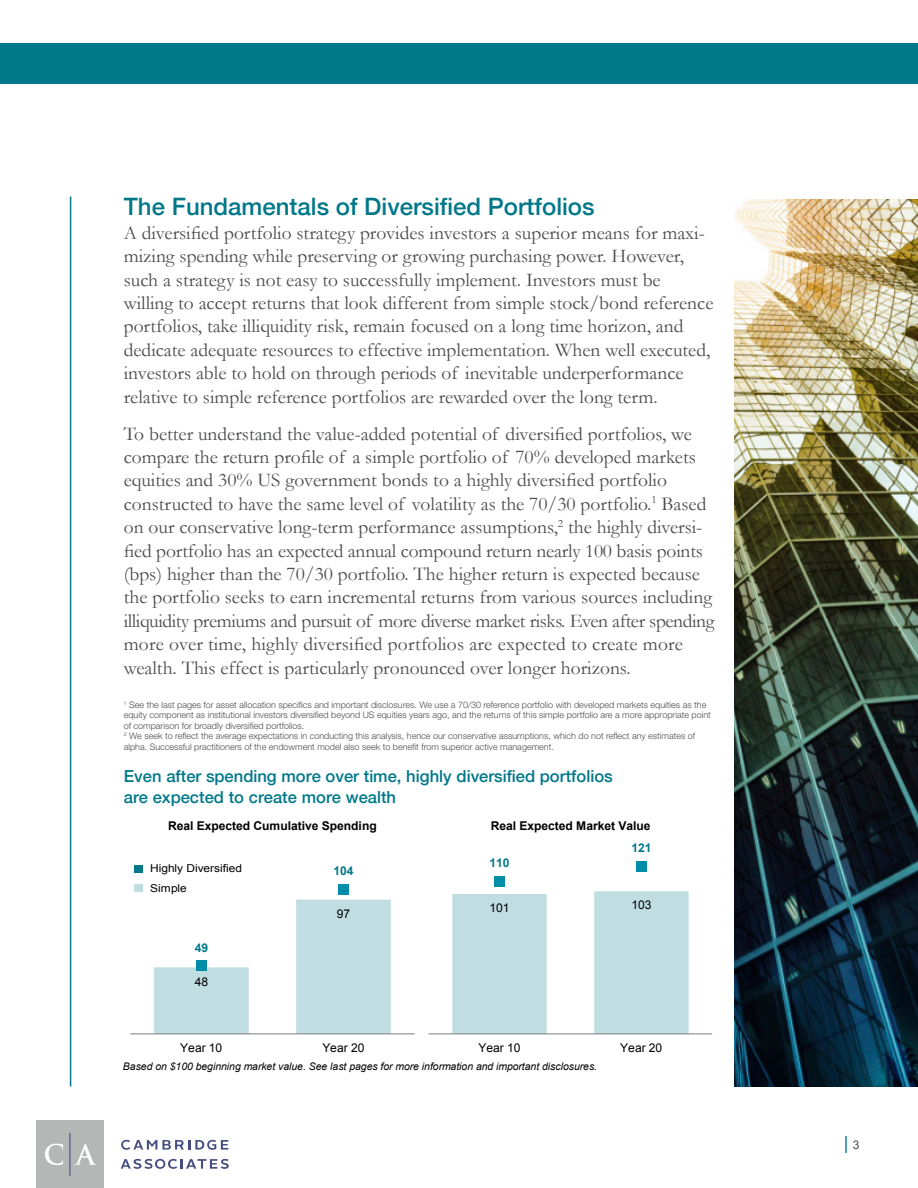
<style>
.page{position:relative;width:918px;height:1188px;background:#fff}
.page>*{position:absolute;margin:0;border:0;box-sizing:border-box;transform-origin:0 0}
.InDesign_Header{font:500 24px "Helvetica Neue LT";color:#00788a}
.InDesign_Body{font:19.5px/23.4px "Garamond";color:#4a4b4c}
.t1{font:18px "Arial";color:#00788a}
.t2{font:500 16.65px/20.9px "Helvetica Neue LT";color:#00788a}
.t3{font:700 12.15px "Arial";letter-spacing:-.005em;color:#000}
.t4{font:12.15px "Arial";letter-spacing:-.005em;color:#000}
.t5{font:700 12.15px "Arial";letter-spacing:-.005em;color:#00788a}
.t6{font:10.8px/19.4px "Arial";color:#000;scale:1.1 1}
.t7{font:italic 10.5px "Arial";letter-spacing:-.005em;color:#000}
.InDesign_Footnote{font:300 9px/10.5px "Helvetica Neue LT Std";color:#4a4b4c}
.s1{font-size:12px;color:#4a4b4c}
</style>
<div class="page">
<div style="left:36px;top:1120px;width:68px;height:68px;background:#b5b7b7"></div>
<svg style="left:45px;top:1144px;width:18px;height:21px"></svg>
<svg style="left:74px;top:1144px;width:23px;height:21px"></svg>
<svg style="left:121px;top:1140px;width:107px;height:10px"></svg>
<svg style="left:121px;top:1159px;width:108px;height:10px"></svg>
<hr style="left:70px;top:1133px;width:1px;height:43px;background:#454e7e">
<div style="left:0;top:44px;width:918px;height:40px;background:#00788a"></div>
<hr style="left:70px;top:197px;width:1px;height:889px;background:#00788a">
<img style="left:734px;top:200px;width:184px;height:886px">
<svg style="left:154px;top:900px;width:237px;height:133px"></svg>
<hr style="left:130px;top:1033px;width:285px;height:1px;background:#868686">
<div style="left:196px;top:961px;width:11px;height:10px;background:#008da8"></div>
<div style="left:338px;top:884px;width:11px;height:11px;background:#008da8"></div>
<svg style="left:452px;top:891px;width:237px;height:142px"></svg>
<hr style="left:429px;top:1033px;width:283px;height:1px;background:#868686">
<div style="left:494px;top:876px;width:11px;height:11px;background:#008da8"></div>
<div style="left:636px;top:861px;width:10px;height:10px;background:#008da8"></div>
<div style="left:134px;top:884px;width:8px;height:7px;background:#c0dde2"></div>
<div style="left:134px;top:865px;width:8px;height:7px;background:#00788a"></div>
<p class="InDesign_Header" style="left:124px;top:193px;width:472px">The Fundamentals of Diversified Portfolios</p>
<p class="InDesign_Body" style="left:124px;top:221px;width:591px">A diversified portfolio strategy provides investors a superior means for maxi&shy;mizing spending while preserving or growing purchasing power. However, such a strategy is not easy to successfully implement. Investors must be willing to accept returns that look different from simple stock/bond reference portfolios, take illiquidity risk, remain focused on a long time horizon, and dedicate adequate resources to effective implementation. When well executed, investors able to hold on through periods of inevitable underperformance relative to simple reference portfolios are rewarded over the long term.</p>
<p class="InDesign_Body" style="left:124px;top:421px;width:592px">To better understand the value-added potential of diversified portfolios, we compare the return profile of a simple portfolio of 70% developed markets equities and 30% US government bonds to a highly diversified portfolio constructed to have the same level of volatility as the 70/30 portfolio.<sup>1</sup> Based on our conservative long-term performance assumptions,<sup>2</sup> the highly diversi&shy;fied portfolio has an expected annual compound return nearly 100 basis points (bps) higher than the 70/30 portfolio. The higher return is expected because the portfolio seeks to earn incremental returns from various sources including illiquidity premiums and pursuit of more diverse market risks. Even after spending more over time, highly diversified portfolios are expected to create more wealth. This effect is particularly pronounced over longer horizons.</p>
<p class="InDesign_Footnote" style="left:124px;top:699px;width:589px"><sup>1</sup> See the last pages for asset allocation specifics and important disclosures. We use a 70/30 reference portfolio with developed markets equities as the equity component as institutional investors diversified beyond US equities years ago, and the returns of this simple portfolio are a more appropriate point of comparison for broadly diversified portfolios.</p>
<p class="InDesign_Footnote" style="left:124px;top:730px;width:573px"><sup>2</sup> We seek to reflect the average expectations in conducting this analysis, hence our conservative assumptions, which do not reflect any estimates of alpha. Successful practitioners of the endowment model also seek to benefit from superior active management.</p>
<p class="t2" style="left:124px;top:765px;width:491px">Even after spending more over time, highly diversified portfolios are expected to create more wealth</p>
<p class="t3" style="left:168px;top:817px;width:210px">Real Expected Cumulative Spending</p>
<p class="t6" style="left:150px;top:859px;width:85px">Highly Diversified<br>Simple</p>
<p class="t5" style="left:195px;top:939px;width:15px">49</p>
<p class="t4" style="left:195px;top:973px;width:15px">48</p>
<p class="t5" style="left:333px;top:863px;width:22px">104</p>
<p class="t4" style="left:337px;top:905px;width:15px">97</p>
<p class="t4" style="left:180px;top:1040px;width:44px">Year 10</p>
<p class="t4" style="left:322px;top:1040px;width:44px">Year 20</p>
<p class="t3" style="left:491px;top:817px;width:161px">Real Expected Market Value</p>
<p class="t5" style="left:490px;top:855px;width:22px">110</p>
<p class="t5" style="left:631px;top:839px;width:22px">121</p>
<p class="t4" style="left:490px;top:900px;width:22px">101</p>
<p class="t4" style="left:631px;top:897px;width:22px">103</p>
<p class="t4" style="left:478px;top:1040px;width:44px">Year 10</p>
<p class="t4" style="left:620px;top:1040px;width:44px">Year 20</p>
<p class="t7" style="left:123px;top:1059px;width:476px">Based on $100 beginning market value. See last pages for more information and important disclosures.</p>
<p class="t1" style="left:844px;top:1131px;width:17px">| <span class="s1">3</span></p>
</div>
